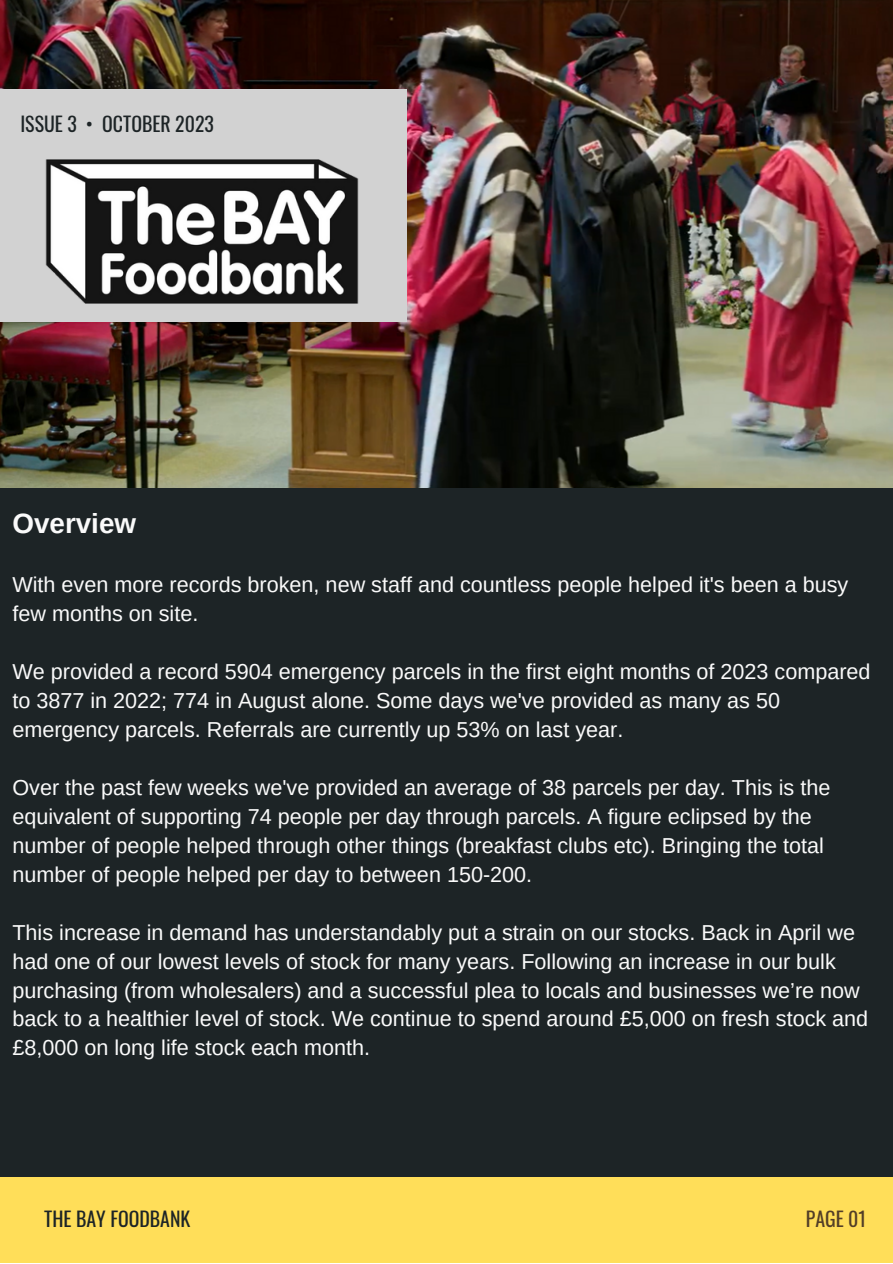
<style>
.page{position:relative;width:893px;height:1264px;background:#fff}
.page>*{position:absolute;margin:0;border:0;box-sizing:border-box;transform-origin:0 0}
.t1{font:700 27.75px "Arimo";color:#fafafa}
.t2{font:21.6px/29px "Arimo";color:#fafafa}
.t3{font:19.8px "Oswald";color:#1d2426}
.t4{font:19.8px "Oswald";color:#523e27}
</style>
<div class="page">
<div style="left:0;top:0;width:892px;height:1262px;background:#1d2426"></div>
<img style="left:0;top:0;width:892px;height:487px">
<div style="left:0;top:89px;width:407px;height:233px;background:#d2d2d2"></div>
<div style="left:0;top:1176px;width:892px;height:86px;background:#ffde59"></div>
<img style="left:45px;top:159px;width:314px;height:145px">
<p class="t3" style="left:20px;top:108px;width:195px">ISSUE 3 • OCTOBER 2023</p>
<p class="t1" style="left:12px;top:507px;width:125px">Overview</p>
<p class="t2" style="left:12px;top:570px;width:837px">With even more records broken, new staff and countless people helped it's been a busy few months on site.</p>
<p class="t2" style="left:12px;top:657px;width:859px">We provided a record 5904 emergency parcels in the first eight months of 2023 compared to 3877 in 2022; 774 in August alone. Some days we've provided as many as 50 emergency parcels. Referrals are currently up 53% on last year.</p>
<p class="t2" style="left:12px;top:773px;width:819px">Over the past few weeks we've provided an average of 38 parcels per day. This is the equivalent of supporting 74 people per day through parcels. A figure eclipsed by the number of people helped through other things (breakfast clubs etc). Bringing the total number of people helped per day to between 150-200.</p>
<p class="t2" style="left:12px;top:917px;width:857px">This increase in demand has understandably put a strain on our stocks. Back in April we had one of our lowest levels of stock for many years. Following an increase in our bulk purchasing (from wholesalers) and a successful plea to locals and businesses we’re now back to a healthier level of stock. We continue to spend around £5,000 on fresh stock and £8,000 on long life stock each month.</p>
<p class="t3" style="left:44px;top:1203px;width:148px">THE BAY FOODBANK</p>
<p class="t4" style="left:805px;top:1202px;width:62px">PAGE 01</p>
</div>
